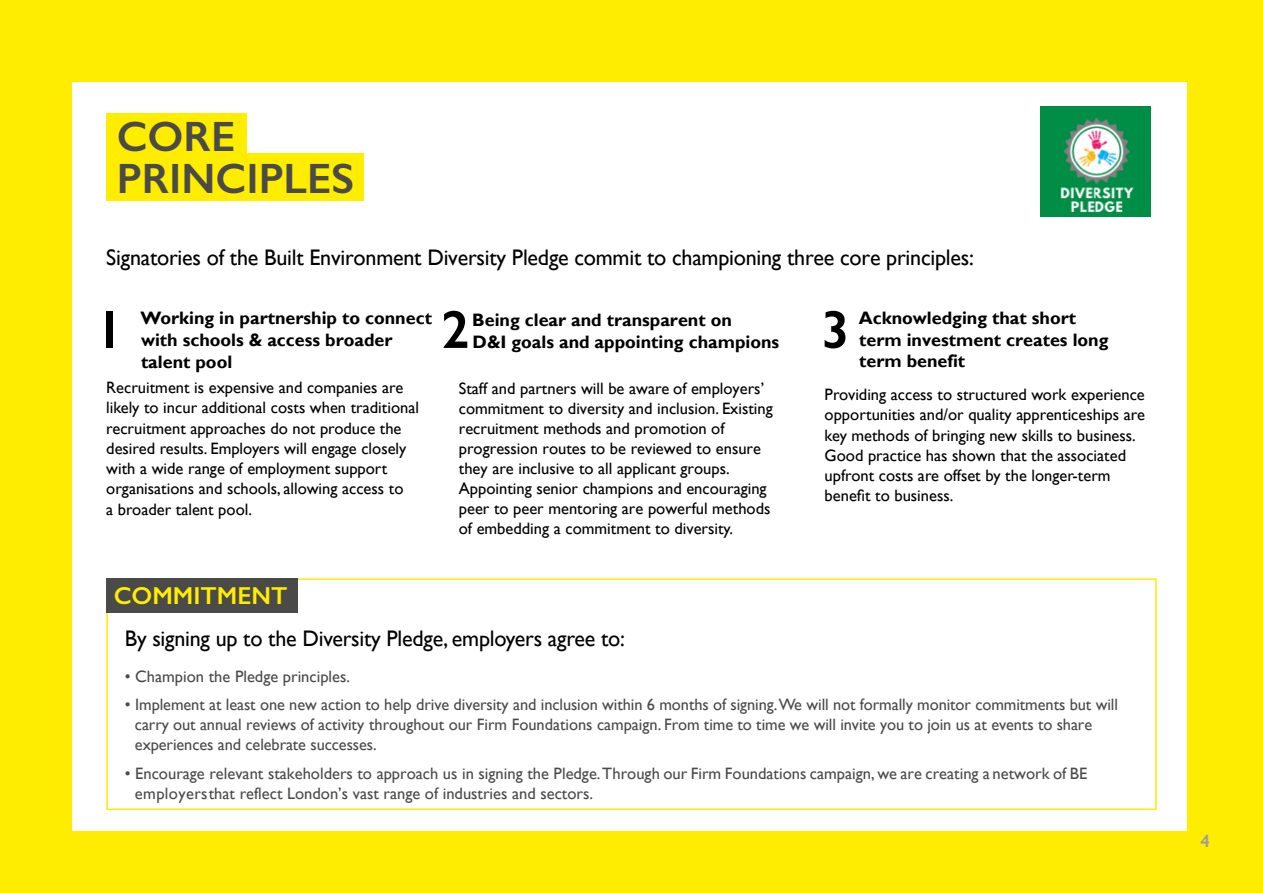
<style>
.page{position:relative;width:1263px;height:893px;background:#ffed00}
.page>*{position:absolute;margin:0;border:0;box-sizing:border-box;transform-origin:0 0}
.Diversity_pledge{font:600 53.85px "Gill Sans";color:#000}
.t1{font:600 42.6px "Gill Sans";color:#4a4a49}
.Heading_main{font:600 24.6px "Gill Sans";color:#ffed00}
.Intro{font:22.5px "Gill Sans";letter-spacing:-.01em;color:#000}
.Diversity_pledge-2{font:700 18px/21.6px "Gill Sans";color:#000}
.t2{font:600 18px "Gill Sans";color:#9d9d9c}
.BODY{font:16.5px/20.2px "Gill Sans";color:#000}
.Bullet{font:16.5px/20px "Gill Sans";color:#4a4a49}
.s1{font-style:inherit}
</style>
<div class="page">
<div style="left:72px;top:82px;width:1114px;height:748px;background:#fff"></div>
<div style="left:106px;top:578px;width:1051px;height:232px;border:2px solid #ffed00"></div>
<div style="left:106px;top:578px;width:192px;height:34px;background:#4a4a49"></div>
<div style="left:106px;top:153px;width:258px;height:48px;background:#ffed00"></div>
<div style="left:106px;top:113px;width:141px;height:48px;background:#ffed00"></div>
<img style="left:1040px;top:107px;width:110px;height:110px">
<h2 class="t1" style="left:117px;top:111px;width:120px">CORE</h2>
<h2 class="t1" style="left:117px;top:152px;width:239px">PRINCIPLES</h2>
<p class="Intro" style="left:106px;top:245px;width:869px">Signatories of the Built Environment Diversity Pledge commit to championing three core principles:</p>
<p class="Diversity_pledge" style="left:95px;top:297px;width:30px">1</p>
<p class="Diversity_pledge-2" style="left:141px;top:308px;width:293px">Working in partnership to connect with schools &amp; access broader talent pool</p>
<p class="BODY" style="left:106px;top:377px;width:314px">Recruitment is expensive and companies are likely to incur additional costs when traditional recruitment approaches do not produce the desired results. Employers will engage closely with a wide range of employment support organisations and schools, allowing access to<br>a broader talent pool.</p>
<p class="Diversity_pledge" style="left:441px;top:297px;width:30px">2</p>
<p class="Diversity_pledge-2" style="left:472px;top:309px;width:261px">Being clear and transparent on</p>
<p class="Diversity_pledge-2" style="left:473px;top:331px;width:308px">D&amp;I goals and appointing champions</p>
<p class="BODY" style="left:459px;top:378px;width:315px">Staff and partners will be aware of employers’ commitment to diversity and inclusion. Existing recruitment methods and promotion of progression routes to be reviewed to ensure they are inclusive to all applicant groups.<br>Appointing senior champions and encouraging peer to peer mentoring are powerful methods of embedding a commitment to diversity.</p>
<h2 class="Heading_main" style="left:114px;top:581px;width:175px">COMMITMENT</h2>
<p class="Diversity_pledge" style="left:821px;top:297px;width:30px">3</p>
<p class="Diversity_pledge-2" style="left:859px;top:308px;width:251px">Acknowledging that short term investment creates long term benefit</p>
<p class="BODY" style="left:825px;top:384px;width:322px">Providing access to structured work experience opportunities and/or quality apprenticeships are key methods of bringing new skills to business.<br>Good practice has shown that the associated upfront costs are offset by the longer-term benefit to business.</p>
<p class="Intro" style="left:125px;top:626px;width:502px">By signing up to the Diversity Pledge, employers agree to:</p>
<p class="Bullet" style="left:125px;top:666px;width:227px"><span class="s1">•</span> Champion the Pledge principles.</p>
<p class="Bullet" style="left:135px;top:695px;width:984px;text-indent:-10px"><span class="s1">•</span> Implement at least one new action to help drive diversity and inclusion within 6 months of signing. We will not formally monitor commitments but will carry out annual reviews of activity throughout our Firm Foundations campaign. From time to time we will invite you to join us at events to share experiences and celebrate successes.</p>
<p class="Bullet" style="left:135px;top:764px;width:954px;text-indent:-10px"><span class="s1">•</span> Encourage relevant stakeholders to approach us in signing the Pledge. Through our Firm Foundations campaign, we are creating a network of BE employersthat reflect London’s vast range of industries and sectors.</p>
<p class="t2" style="left:1200px;top:829px;width:11px">4</p>
</div>
